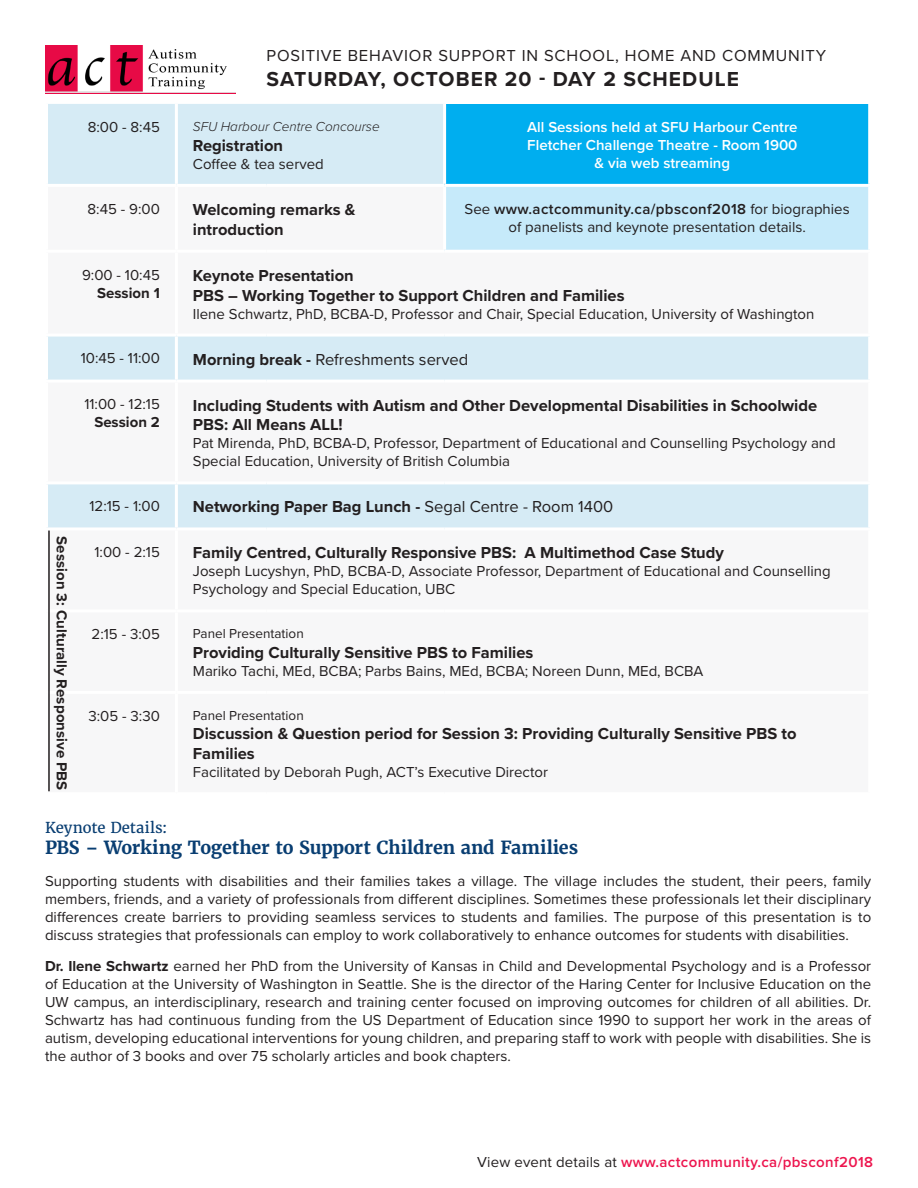
<style>
.page{position:relative;width:918px;height:1188px;background:#fff}
.page>*{position:absolute;margin:0;border:0;box-sizing:border-box;transform-origin:0 0}
.t1{font:700 21px "Proxima Nova";letter-spacing:.05em;color:#231f20}
.Cover_Small_Heading{font:700 18px "Merriweather";letter-spacing:-.01em;color:#093e72}
.Session_heading{font:700 16.5px/19.8px "Proxima Nova";color:#231f20}
.Session_heading-2{font:16.5px "Proxima Nova";letter-spacing:.05em;color:#231f20}
.Subheading_presentat{font:700 16.5px "Proxima Nova";color:#231f20}
.Session_heading-3{font:16.5px "Proxima Nova";color:#231f20}
.Presenter{font:15px/18px "Proxima Nova";color:#231f20}
.Titles{font:600 15px/18px "Proxima Nova";color:#fff}
.t2{font:600 15px "Proxima Nova";letter-spacing:.025em;color:#ed154e}
.Body_Text{font:700 15px "Proxima Nova";color:#231f20}
.Cover_Small_Heading-2{font:15px "Merriweather";color:#093e72}
.Times{font:italic 300 13.5px "Proxima Nova";color:#231f20}
.Subheading_presentat-2{font:13.5px "Proxima Nova";color:#231f20}
.Session_heading-4{font:13.5px "Proxima Nova";color:#231f20}
.s1{font-weight:600}
.s2{font-weight:700}
.s3{font-weight:400}
.s4{font-weight:400;color:#231f20}
</style>
<div class="page">
<div style="left:48px;top:104px;width:395px;height:80px;background:#d6ebf5"></div>
<div style="left:445px;top:104px;width:425px;height:81px;background:#00aeef"></div>
<svg style="left:48px;top:337px;width:820px;height:455px"></svg>
<div style="left:445px;top:185px;width:425px;height:66px;background:#c6eafa"></div>
<div style="left:48px;top:484px;width:820px;height:43px;background:#d6ebf5"></div>
<hr style="left:175px;top:104px;width:3px;height:80px;background:#fff">
<hr style="left:443px;top:104px;width:3px;height:80px;background:#fff">
<hr style="left:868px;top:104px;width:3px;height:80px;background:#fff">
<hr style="left:445px;top:184px;width:426px;height:3px;background:#fff">
<hr style="left:443px;top:187px;width:3px;height:63px;background:#fff">
<hr style="left:868px;top:187px;width:3px;height:63px;background:#fff">
<hr style="left:445px;top:250px;width:426px;height:3px;background:#fff">
<hr style="left:175px;top:337px;width:3px;height:43px;background:#fff">
<hr style="left:45px;top:380px;width:131px;height:3px;background:#fff">
<hr style="left:176px;top:380px;width:91px;height:3px;background:#fff">
<hr style="left:175px;top:383px;width:3px;height:98px;background:#fff">
<hr style="left:267px;top:380px;width:178px;height:3px;background:#fff">
<hr style="left:445px;top:380px;width:426px;height:3px;background:#fff">
<hr style="left:45px;top:481px;width:131px;height:3px;background:#fff">
<hr style="left:176px;top:481px;width:91px;height:3px;background:#fff">
<hr style="left:175px;top:484px;width:3px;height:43px;background:#fff">
<hr style="left:267px;top:481px;width:178px;height:3px;background:#fff">
<hr style="left:445px;top:481px;width:426px;height:3px;background:#fff">
<hr style="left:45px;top:527px;width:131px;height:3px;background:#fff">
<hr style="left:176px;top:527px;width:91px;height:3px;background:#fff">
<hr style="left:175px;top:530px;width:3px;height:79px;background:#fff">
<hr style="left:267px;top:527px;width:178px;height:3px;background:#fff">
<hr style="left:445px;top:527px;width:426px;height:3px;background:#fff">
<hr style="left:45px;top:609px;width:131px;height:3px;background:#fff">
<hr style="left:176px;top:609px;width:91px;height:3px;background:#fff">
<hr style="left:175px;top:612px;width:3px;height:79px;background:#fff">
<hr style="left:267px;top:609px;width:178px;height:3px;background:#fff">
<hr style="left:445px;top:609px;width:426px;height:3px;background:#fff">
<hr style="left:45px;top:691px;width:131px;height:3px;background:#fff">
<hr style="left:176px;top:691px;width:91px;height:3px;background:#fff">
<hr style="left:175px;top:694px;width:3px;height:98px;background:#fff">
<hr style="left:267px;top:691px;width:178px;height:3px;background:#fff">
<hr style="left:445px;top:691px;width:426px;height:3px;background:#fff">
<img style="left:45px;top:45px;width:191px;height:48px">
<hr style="left:48px;top:531px;width:2px;height:260px;background:#231f20">
<p class="Session_heading-2" style="left:267px;top:43px;width:561px">POSITIVE BEHAVIOR SUPPORT IN SCHOOL, HOME AND COMMUNITY</p>
<p class="t1" style="left:267px;top:63px;width:474px">SATURDAY, OCTOBER 20 - DAY 2 SCHEDULE</p>
<p class="Presenter" style="left:88px;top:118px;width:74px">8:00 - 8:45</p>
<p class="Times" style="left:193px;top:117px;width:188px">SFU Harbour Centre Concourse</p>
<p class="Session_heading" style="left:193px;top:135px;width:92px">Registration</p>
<p class="Presenter" style="left:193px;top:154px;width:132px">Coffee &amp; tea served</p>
<p class="Titles" style="left:527px;top:118px;width:272px">All Sessions held at SFU Harbour Centre<br>Fletcher Challenge Theatre - Room 1900</p>
<p class="Titles" style="left:595px;top:154px;width:137px">&amp; via web streaming</p>
<p class="Presenter" style="left:88px;top:199px;width:74px">8:45 - 9:00</p>
<p class="Session_heading" style="left:193px;top:199px;width:164px">Welcoming remarks &amp; introduction</p>
<p class="Presenter" style="left:465px;top:199px;width:387px;text-align:center">See <span class="s1">www.actcommunity.ca/pbsconf2018</span> for biographies of panelists and keynote presentation details.</p>
<p class="Presenter" style="left:82px;top:265px;width:79px">9:00 - 10:45</p>
<p class="Body_Text" style="left:97px;top:281px;width:64px">Session 1</p>
<p class="Session_heading" style="left:193px;top:265px;width:433px">Keynote Presentation<br>PBS – Working Together to Support Children and Families</p>
<p class="Presenter" style="left:193px;top:304px;width:623px">Ilene Schwartz, PhD, BCBA-D, Professor and Chair, Special Education, University of Washington</p>
<p class="Body_Text" style="left:73px;top:536px;width:256px;rotate:90deg">Session 3: Culturally Responsive PBS</p>
<p class="Presenter" style="left:81px;top:349px;width:81px">10:45 - 11:00</p>
<p class="Session_heading-3" style="left:193px;top:347px;width:277px"><span class="s2">Morning break -</span> Refreshments served</p>
<p class="Presenter" style="left:84px;top:395px;width:77px">11:00 - 12:15</p>
<p class="Body_Text" style="left:94px;top:411px;width:67px">Session 2</p>
<p class="Session_heading" style="left:193px;top:395px;width:626px">Including Students with Autism and Other Developmental Disabilities in Schoolwide<br>PBS: All Means ALL!</p>
<p class="Presenter" style="left:193px;top:434px;width:644px">Pat Mirenda, PhD, BCBA-D, Professor, Department of Educational and Counselling Psychology and<br>Special Education, University of British Columbia</p>
<p class="Presenter" style="left:89px;top:497px;width:72px">12:15 - 1:00</p>
<p class="Session_heading" style="left:193px;top:497px;width:422px">Networking Paper Bag Lunch - <span class="s3">Segal Centre - Room 1400</span></p>
<p class="Presenter" style="left:95px;top:543px;width:67px">1:00 - 2:15</p>
<p class="Session_heading" style="left:193px;top:543px;width:533px">Family Centred, Culturally Responsive PBS: A Multimethod Case Study</p>
<p class="Presenter" style="left:193px;top:562px;width:639px">Joseph Lucyshyn, PhD, BCBA-D, Associate Professor, Department of Educational and Counselling<br>Psychology and Special Education, UBC</p>
<p class="Presenter" style="left:92px;top:625px;width:70px">2:15 - 3:05</p>
<p class="Subheading_presentat-2" style="left:193px;top:624px;width:112px">Panel Presentation</p>
<p class="Subheading_presentat" style="left:193px;top:640px;width:342px">Providing Culturally Sensitive PBS to Families</p>
<p class="Presenter" style="left:193px;top:661px;width:512px">Mariko Tachi, MEd, BCBA; Parbs Bains, MEd, BCBA; Noreen Dunn, MEd, BCBA</p>
<p class="Presenter" style="left:88px;top:706px;width:73px">3:05 - 3:30</p>
<p class="Session_heading-4" style="left:193px;top:705px;width:112px">Panel Presentation</p>
<p class="Session_heading" style="left:193px;top:724px;width:605px">Discussion &amp; Question period for Session 3: Providing Culturally Sensitive PBS to<br>Families</p>
<p class="Presenter" style="left:193px;top:763px;width:357px">Facilitated by Deborah Pugh, ACT’s Executive Director</p>
<p class="Cover_Small_Heading-2" style="left:45px;top:818px;width:124px">Keynote Details:</p>
<p class="Cover_Small_Heading" style="left:45px;top:836px;width:535px">PBS – Working Together to Support Children and Families</p>
<p class="Presenter" style="left:45px;top:871px;width:828px;text-align:justify">Supporting students with disabilities and their families takes a village. The village includes the student, their peers, family members, friends, and a variety of professionals from different disciplines. Sometimes these professionals let their disciplinary differences create barriers to providing seamless services to students and families. The purpose of this presentation is to discuss strategies that professionals can employ to work collaboratively to enhance outcomes for students with disabilities.</p>
<p class="Presenter" style="left:45px;top:957px;width:828px;text-align:justify"><span class="s2">Dr. Ilene Schwartz</span> earned her PhD from the University of Kansas in Child and Developmental Psychology and is a Professor of Education at the University of Washington in Seattle. She is the director of the Haring Center for Inclusive Education on the UW campus, an interdisciplinary, research and training center focused on improving outcomes for children of all abilities. Dr.<br>Schwartz has had continuous funding from the US Department of Education since 1990 to support her work in the areas of autism, developing educational interventions for young children, and preparing staff to work with people with disabilities. She is the author of 3 books and over 75 scholarly articles and book chapters.</p>
<p class="t2" style="left:477px;top:1151px;width:397px"><span class="s4">View event details at</span> www.actcommunity.ca/pbsconf2018</p>
</div>
